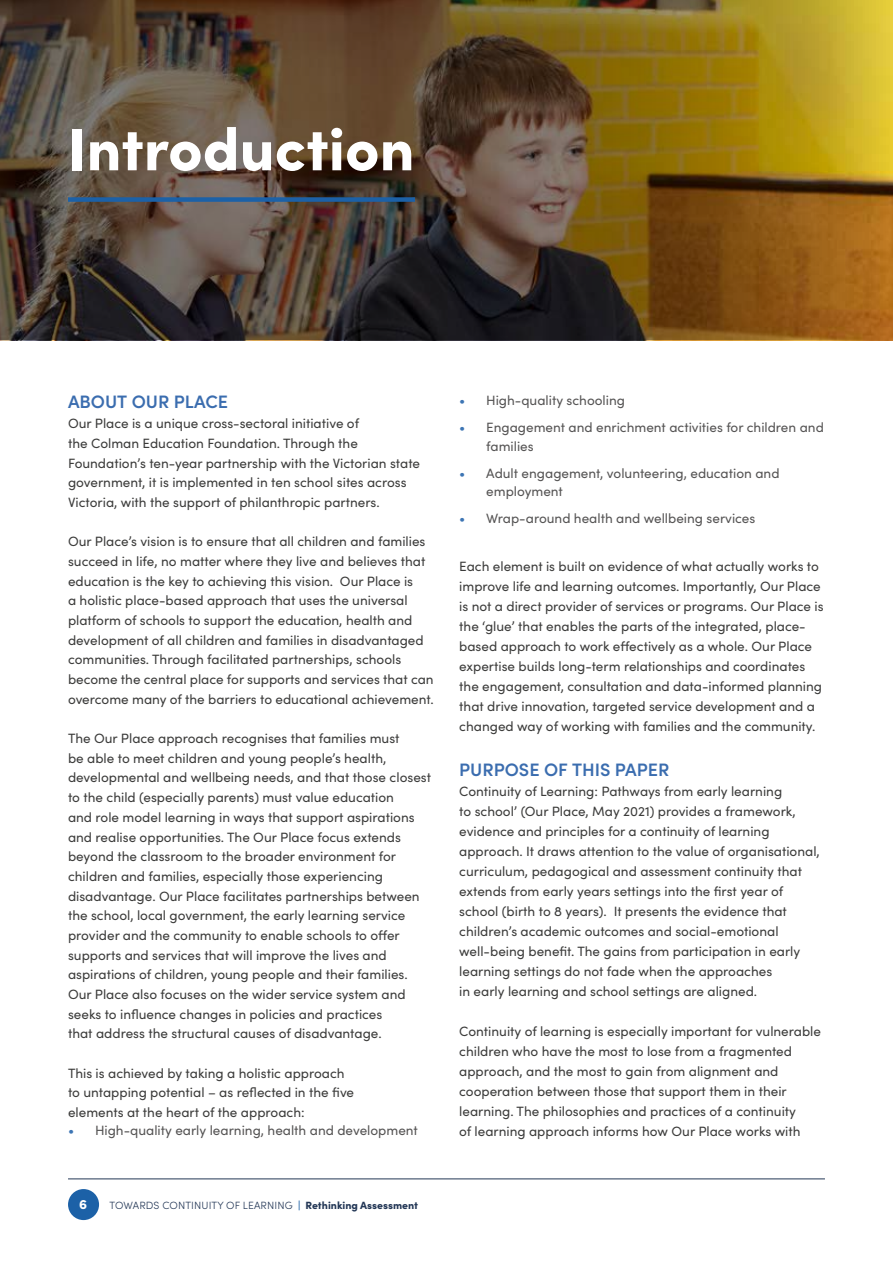
<style>
.page{position:relative;width:893px;height:1263px;background:#fff}
.page>*{position:absolute;margin:0;border:0;box-sizing:border-box;transform-origin:0 0}
.t1{font:900 60px "Sofia Pro";color:#fff}
.t2{font:600 18px "Sofia Pro";color:#3b6daf}
.t3{font:13.5px/19.6px "Sofia Pro";color:#3c3c3b}
.t4{font:13.5px/18.5px "Sofia Pro";color:#555454}
.t5{font:900 13.5px "Sofia Pro";color:#fff}
.t6{font:300 10.5px "Sofia Pro";letter-spacing:.01em;color:#233756}
.s1{color:#3d75b4}
.s2{font-weight:900;color:#1c61a7}
.s3{font-weight:900}
</style>
<div class="page">
<div style="left:68px;top:1189px;width:31px;height:31px;background:#1c61a7;border-radius:50%"></div>
<hr style="left:68px;top:1178px;width:757px;height:1px;background:#233756">
<img style="left:0;top:0;width:893px;height:340px">
<div style="left:68px;top:197px;width:347px;height:5px;background:#1c61a7"></div>
<h1 class="t1" style="left:68px;top:102px;width:348px">Introduction</h1>
<h2 class="t2" style="left:68px;top:389px;width:162px">ABOUT OUR PLACE</h2>
<p class="t3" style="left:68px;top:413px;width:354px">Our Place is a unique cross-sectoral initiative of<br>the Colman Education Foundation. Through the Foundation’s ten-year partnership with the Victorian state government, it is implemented in ten school sites across Victoria, with the support of philanthropic partners.</p>
<p class="t3" style="left:68px;top:531px;width:367px">Our Place’s vision is to ensure that all children and families succeed in life, no matter where they live and believes that education is the key to achieving this vision. Our Place is<br>a holistic place-based approach that uses the universal platform of schools to support the education, health and development of all children and families in disadvantaged communities. Through facilitated partnerships, schools become the central place for supports and services that can overcome many of the barriers to educational achievement.</p>
<p class="t3" style="left:68px;top:728px;width:365px">The Our Place approach recognises that families must<br>be able to meet children and young people’s health, developmental and wellbeing needs, and that those closest to the child (especially parents) must value education<br>and role model learning in ways that support aspirations and realise opportunities. The Our Place focus extends beyond the classroom to the broader environment for children and families, especially those experiencing disadvantage. Our Place facilitates partnerships between the school, local government, the early learning service provider and the community to enable schools to offer supports and services that will improve the lives and aspirations of children, young people and their families.<br>Our Place also focuses on the wider service system and seeks to influence changes in policies and practices<br>that address the structural causes of disadvantage.</p>
<p class="t3" style="left:68px;top:1062px;width:288px">This is achieved by taking a holistic approach to untapping potential – as reflected in the five elements at the heart of the approach:</p>
<p class="t4" style="left:68px;top:1120px;width:351px"><span class="s1">•</span> High-quality early learning, health and development</p>
<p class="t5" style="left:79px;top:1194px;width:10px">6</p>
<p class="t6" style="left:110px;top:1197px;width:310px">TOWARDS CONTINUITY OF LEARNING <span class="s2">|</span> <span class="s3">Rethinking Assessment</span></p>
<p class="t4" style="left:459px;top:390px;width:167px"><span class="s1">•</span> High-quality schooling</p>
<p class="t4" style="left:486px;top:417px;width:339px;text-indent:-27px"><span class="s1">•</span> Engagement and enrichment activities for children and families</p>
<p class="t4" style="left:486px;top:463px;width:295px;text-indent:-27px"><span class="s1">•</span> Adult engagement, volunteering, education and employment</p>
<p class="t4" style="left:459px;top:508px;width:298px"><span class="s1">•</span> Wrap-around health and wellbeing services</p>
<p class="t3" style="left:459px;top:556px;width:366px">Each element is built on evidence of what actually works to improve life and learning outcomes. Importantly, Our Place is not a direct provider of services or programs. Our Place is the ‘glue’ that enables the parts of the integrated, place&shy;based approach to work effectively as a whole. Our Place expertise builds long-term relationships and coordinates the engagement, consultation and data-informed planning that drive innovation, targeted service development and a changed way of working with families and the community.</p>
<h2 class="t2" style="left:459px;top:756px;width:212px">PURPOSE OF THIS PAPER</h2>
<p class="t3" style="left:459px;top:780px;width:362px">Continuity of Learning: Pathways from early learning<br>to school’ (Our Place, May 2021) provides a framework, evidence and principles for a continuity of learning approach. It draws attention to the value of organisational, curriculum, pedagogical and assessment continuity that extends from early years settings into the first year of school (birth to 8 years). It presents the evidence that children’s academic outcomes and social-emotional well-being benefit. The gains from participation in early learning settings do not fade when the approaches<br>in early learning and school settings are aligned.</p>
<p class="t3" style="left:459px;top:1020px;width:363px">Continuity of learning is especially important for vulnerable children who have the most to lose from a fragmented approach, and the most to gain from alignment and cooperation between those that support them in their learning. The philosophies and practices of a continuity<br>of learning approach informs how Our Place works with</p>
</div>
